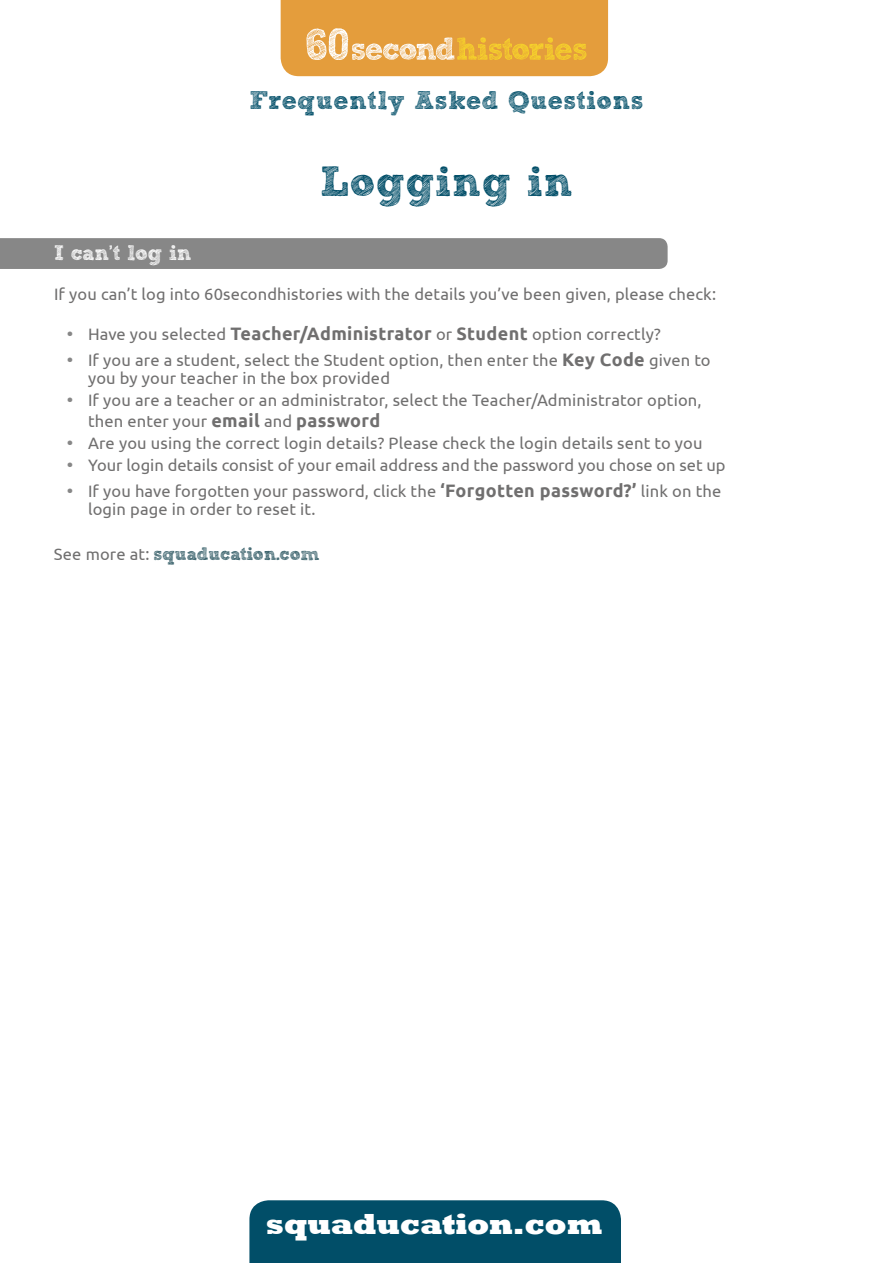
<style>
.page{position:relative;width:893px;height:1263px;background:#fff}
.page>*{position:absolute;margin:0;border:0;box-sizing:border-box;transform-origin:0 0}
.t1{font:700 42px "Sketch Block";letter-spacing:.02em;color:#014e68}
.t2{font:800 29.85px "Rockwell";letter-spacing:-.01em;color:#fff}
.t3{font:700 25.5px "Sketch Block";letter-spacing:.02em;color:#014e68}
.t4{font:700 21px "Sketch Block";letter-spacing:-.01em;color:#fff}
.t5{font:700 18px "Sketch Block";letter-spacing:-.01em;color:#345d67}
.t6{font:16.5px/18px "Ubuntu";letter-spacing:.01em;color:#706f6f}
.s1{font-size:18px;color:#878787}
.s2{font-weight:700;font-size:18px}
.s3{font-family:"Ubuntu";font-weight:400;font-size:16.5px;color:#706f6f}
</style>
<div class="page">
<svg style="left:281px;top:0;width:327px;height:76px;background:#e6a547"></svg>
<div style="left:249px;top:1200px;width:372px;height:63px;background:#014e68"></div>
<div style="left:0;top:238px;width:668px;height:31px;background:#878787"></div>
<h3 class="t3" style="left:250px;top:84px;width:395px">Frequently Asked Questions</h3>
<h1 class="t1" style="left:320px;top:156px;width:254px">Logging in</h1>
<p class="t4" style="left:54px;top:240px;width:139px">I can’t log in</p>
<p class="t6" style="left:54px;top:284px;width:664px">If you can’t log into 60secondhistories with the details you’ve been given, please check:</p>
<p class="t6" style="left:67px;top:325px;width:595px"><span class="s1">•</span> Have you selected <span class="s2">Teacher/Administrator</span> or <span class="s2">Student</span> option correctly?</p>
<p class="t6" style="left:88px;top:350px;width:624px;text-indent:-21px"><span class="s1">•</span> If you are a student, select the Student option, then enter the <span class="s2">Key Code</span> given to you by your teacher in the box provided</p>
<p class="t6" style="left:88px;top:389px;width:615px;line-height:21px;text-indent:-21px"><span class="s1">•</span> If you are a teacher or an administrator, select the Teacher/Administrator option, then enter your <span class="s2">email</span> and <span class="s2">password</span></p>
<p class="t6" style="left:67px;top:434px;width:637px"><span class="s1">•</span> Are you using the correct login details? Please check the login details sent to you</p>
<p class="t6" style="left:67px;top:456px;width:660px"><span class="s1">•</span> Your login details consist of your email address and the password you chose on set up</p>
<p class="t6" style="left:88px;top:481px;width:635px;text-indent:-21px"><span class="s1">•</span> If you have forgotten your password, click the <span class="s2">‘Forgotten password?’</span> link on the login page in order to reset it.</p>
<p class="t5" style="left:54px;top:543px;width:267px"><span class="s3">See more at:</span> squaducation.com</p>
<h2 class="t2" style="left:266px;top:1206px;width:338px">squaducation.com</h2>
</div>
